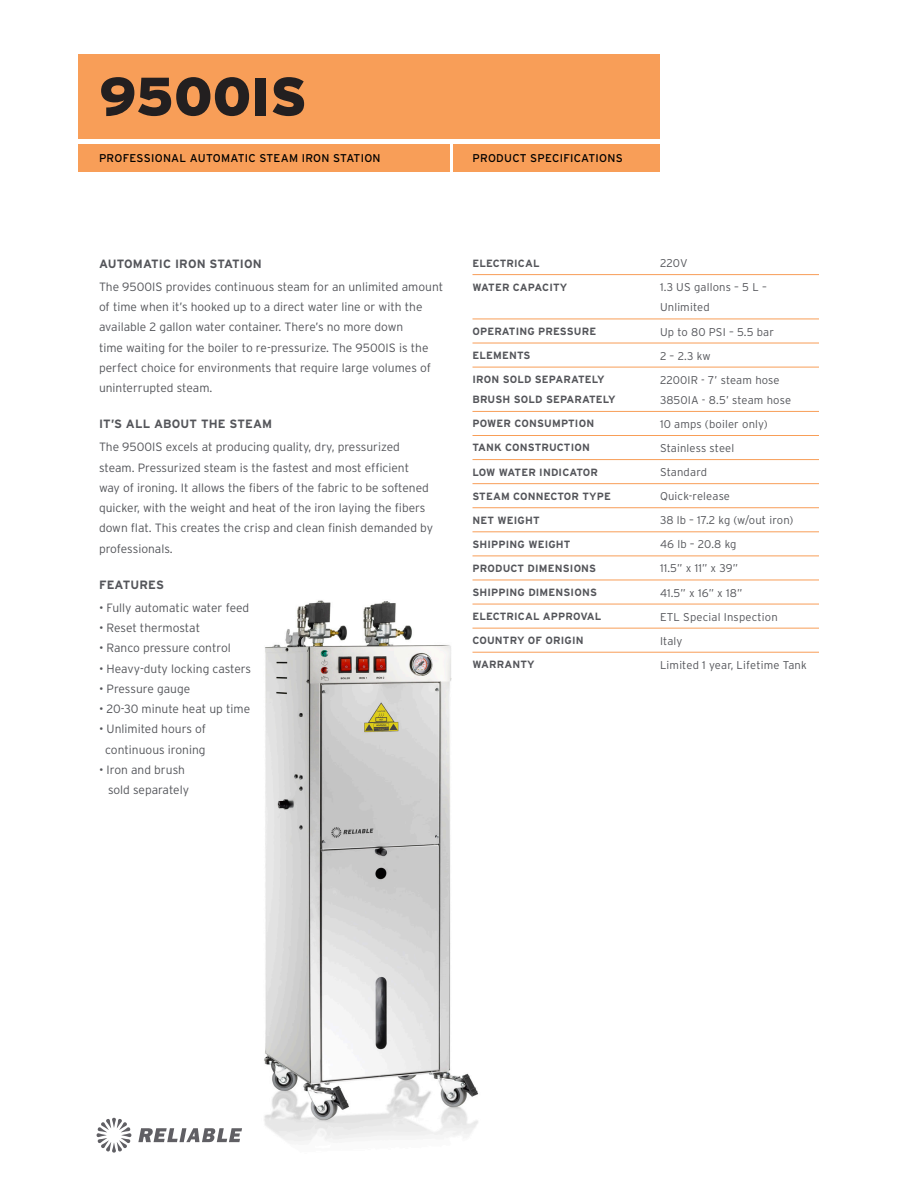
<style>
.page{position:relative;width:918px;height:1188px;background:#fff}
.page>*{position:absolute;margin:0;border:0;box-sizing:border-box;transform-origin:0 0}
.t1{font:900 54px "Interstate";color:#231f20}
.Paragraph{font:300 12px/20.2px "Interstate";color:#54555a}
.Features__Bulleted_L{font:300 12px/20.2px "Interstate";color:#54555a}
.t2{font:700 12px "Interstate";letter-spacing:.015em;color:#54555a}
.Product_Specs__Right{font:300 11.25px "Interstate";letter-spacing:.015em;color:#54555a}
.t3{font:11.25px "Interstate";letter-spacing:.025em;color:#000}
.Produt_Specs__Left_C{font:700 10.5px "Interstate";letter-spacing:.015em;color:#54555a}
</style>
<div class="page">
<img style="left:207px;top:579px;width:318px;height:564px">
<svg style="left:97px;top:1118px;width:34px;height:35px"></svg>
<svg style="left:138px;top:1128px;width:104px;height:14px"></svg>
<hr style="left:472px;top:319px;width:188px;height:1px;background:#f89e58">
<hr style="left:660px;top:319px;width:159px;height:1px;background:#f89e58">
<hr style="left:472px;top:343px;width:188px;height:1px;background:#f89e58">
<hr style="left:660px;top:343px;width:159px;height:1px;background:#f89e58">
<hr style="left:472px;top:367px;width:188px;height:1px;background:#f89e58">
<hr style="left:660px;top:367px;width:159px;height:1px;background:#f89e58">
<hr style="left:472px;top:411px;width:188px;height:1px;background:#f89e58">
<hr style="left:660px;top:411px;width:159px;height:1px;background:#f89e58">
<hr style="left:472px;top:435px;width:188px;height:1px;background:#f89e58">
<hr style="left:660px;top:435px;width:159px;height:1px;background:#f89e58">
<hr style="left:472px;top:459px;width:188px;height:1px;background:#f89e58">
<hr style="left:660px;top:459px;width:159px;height:1px;background:#f89e58">
<hr style="left:472px;top:483px;width:188px;height:1px;background:#f89e58">
<hr style="left:660px;top:483px;width:159px;height:1px;background:#f89e58">
<hr style="left:472px;top:507px;width:188px;height:1px;background:#f89e58">
<hr style="left:660px;top:507px;width:159px;height:1px;background:#f89e58">
<hr style="left:472px;top:532px;width:188px;height:1px;background:#f89e58">
<hr style="left:660px;top:532px;width:159px;height:1px;background:#f89e58">
<hr style="left:472px;top:556px;width:188px;height:1px;background:#f89e58">
<hr style="left:660px;top:556px;width:159px;height:1px;background:#f89e58">
<hr style="left:472px;top:580px;width:188px;height:1px;background:#f89e58">
<hr style="left:660px;top:580px;width:159px;height:1px;background:#f89e58">
<hr style="left:472px;top:604px;width:188px;height:1px;background:#f89e58">
<hr style="left:660px;top:604px;width:159px;height:1px;background:#f89e58">
<hr style="left:472px;top:628px;width:188px;height:1px;background:#f89e58">
<hr style="left:660px;top:628px;width:159px;height:1px;background:#f89e58">
<hr style="left:472px;top:652px;width:188px;height:1px;background:#f89e58">
<hr style="left:660px;top:652px;width:159px;height:1px;background:#f89e58">
<hr style="left:472px;top:274px;width:188px;height:1px;background:#f89e58">
<hr style="left:660px;top:274px;width:159px;height:1px;background:#f89e58">
<div style="left:78px;top:54px;width:581px;height:85px;background:#f89e58"></div>
<div style="left:78px;top:144px;width:372px;height:28px;background:#f89e58"></div>
<div style="left:453px;top:144px;width:206px;height:28px;background:#f89e58"></div>
<p class="t1" style="left:99px;top:66px;width:209px">9500IS</p>
<p class="t3" style="left:99px;top:152px;width:283px">PROFESSIONAL AUTOMATIC STEAM IRON STATION</p>
<p class="t3" style="left:472px;top:152px;width:152px">PRODUCT SPECIFICATIONS</p>
<p class="t2" style="left:99px;top:257px;width:164px">AUTOMATIC IRON STATION</p>
<p class="Paragraph" style="left:99px;top:277px;width:346px">The 9500IS provides continuous steam for an unlimited amount of time when it’s hooked up to a direct water line or with the available 2 gallon water container. There’s no more down<br>time waiting for the boiler to re-pressurize. The 9500IS is the perfect choice for environments that require large volumes of uninterrupted steam.</p>
<p class="t2" style="left:99px;top:417px;width:175px">IT’S ALL ABOUT THE STEAM</p>
<p class="Paragraph" style="left:99px;top:437px;width:336px">The 9500IS excels at producing quality, dry, pressurized steam. Pressurized steam is the fastest and most efficient way of ironing. It allows the fibers of the fabric to be softened quicker, with the weight and heat of the iron laying the fibers down flat. This creates the crisp and clean finish demanded by professionals.</p>
<p class="t2" style="left:99px;top:578px;width:66px">FEATURES</p>
<p class="Features__Bulleted_L" style="left:99px;top:598px;width:152px">• Fully automatic water feed</p>
<p class="Features__Bulleted_L" style="left:99px;top:618px;width:103px">• Reset thermostat</p>
<p class="Features__Bulleted_L" style="left:99px;top:638px;width:133px">• Ranco pressure control</p>
<p class="Features__Bulleted_L" style="left:99px;top:658px;width:154px">• Heavy-duty locking casters</p>
<p class="Features__Bulleted_L" style="left:99px;top:679px;width:93px">• Pressure gauge</p>
<p class="Features__Bulleted_L" style="left:99px;top:699px;width:153px">• 20-30 minute heat up time</p>
<p class="Features__Bulleted_L" style="left:99px;top:719px;width:108px">• Unlimited hours of</p>
<p class="Features__Bulleted_L" style="left:105px;top:739px;width:102px">continuous ironing</p>
<p class="Features__Bulleted_L" style="left:108px;top:760px;width:83px;text-indent:-9px">• Iron and brush sold separately</p>
<p class="Produt_Specs__Left_C" style="left:472px;top:257px;width:69px">ELECTRICAL</p>
<p class="Product_Specs__Right" style="left:660px;top:257px;width:29px">220V</p>
<p class="Produt_Specs__Left_C" style="left:472px;top:281px;width:96px">WATER CAPACITY</p>
<p class="Product_Specs__Right" style="left:660px;top:281px;width:108px">1.3 US gallons – 5 L –</p>
<p class="Product_Specs__Right" style="left:660px;top:301px;width:51px">Unlimited</p>
<p class="Produt_Specs__Left_C" style="left:472px;top:325px;width:125px">OPERATING PRESSURE</p>
<p class="Product_Specs__Right" style="left:660px;top:325px;width:115px">Up to 80 PSI – 5.5 bar</p>
<p class="Produt_Specs__Left_C" style="left:472px;top:349px;width:60px">ELEMENTS</p>
<p class="Product_Specs__Right" style="left:660px;top:349px;width:52px">2 – 2.3 kw</p>
<p class="Produt_Specs__Left_C" style="left:472px;top:374px;width:134px">IRON SOLD SEPARATELY</p>
<p class="Produt_Specs__Left_C" style="left:472px;top:394px;width:145px">BRUSH SOLD SEPARATELY</p>
<p class="Product_Specs__Right" style="left:660px;top:373px;width:121px">2200IR - 7’ steam hose</p>
<p class="Product_Specs__Right" style="left:660px;top:394px;width:133px">3850IA - 8.5’ steam hose</p>
<p class="Produt_Specs__Left_C" style="left:472px;top:418px;width:123px">POWER CONSUMPTION</p>
<p class="Product_Specs__Right" style="left:660px;top:418px;width:109px">10 amps (boiler only)</p>
<p class="Produt_Specs__Left_C" style="left:472px;top:442px;width:119px">TANK CONSTRUCTION</p>
<p class="Product_Specs__Right" style="left:660px;top:442px;width:76px">Stainless steel</p>
<p class="Produt_Specs__Left_C" style="left:472px;top:466px;width:127px">LOW WATER INDICATOR</p>
<p class="Product_Specs__Right" style="left:660px;top:466px;width:49px">Standard</p>
<p class="Produt_Specs__Left_C" style="left:472px;top:490px;width:140px">STEAM CONNECTOR TYPE</p>
<p class="Product_Specs__Right" style="left:660px;top:490px;width:72px">Quick-release</p>
<p class="Produt_Specs__Left_C" style="left:472px;top:514px;width:69px">NET WEIGHT</p>
<p class="Product_Specs__Right" style="left:660px;top:514px;width:135px">38 lb – 17.2 kg (w/out iron)</p>
<p class="Produt_Specs__Left_C" style="left:472px;top:538px;width:100px">SHIPPING WEIGHT</p>
<p class="Product_Specs__Right" style="left:660px;top:538px;width:78px">46 lb – 20.8 kg</p>
<p class="Produt_Specs__Left_C" style="left:472px;top:562px;width:125px">PRODUCT DIMENSIONS</p>
<p class="Product_Specs__Right" style="left:660px;top:562px;width:80px">11.5” x 11” x 39”</p>
<p class="Produt_Specs__Left_C" style="left:472px;top:586px;width:126px">SHIPPING DIMENSIONS</p>
<p class="Product_Specs__Right" style="left:660px;top:586px;width:84px">41.5” x 16” x 18”</p>
<p class="Produt_Specs__Left_C" style="left:472px;top:610px;width:130px">ELECTRICAL APPROVAL</p>
<p class="Product_Specs__Right" style="left:660px;top:610px;width:119px">ETL Special Inspection</p>
<p class="Produt_Specs__Left_C" style="left:472px;top:635px;width:113px">COUNTRY OF ORIGIN</p>
<p class="Product_Specs__Right" style="left:660px;top:634px;width:24px">Italy</p>
<p class="Produt_Specs__Left_C" style="left:472px;top:659px;width:64px">WARRANTY</p>
<p class="Product_Specs__Right" style="left:660px;top:659px;width:148px">Limited 1 year, Lifetime Tank</p>
</div>
